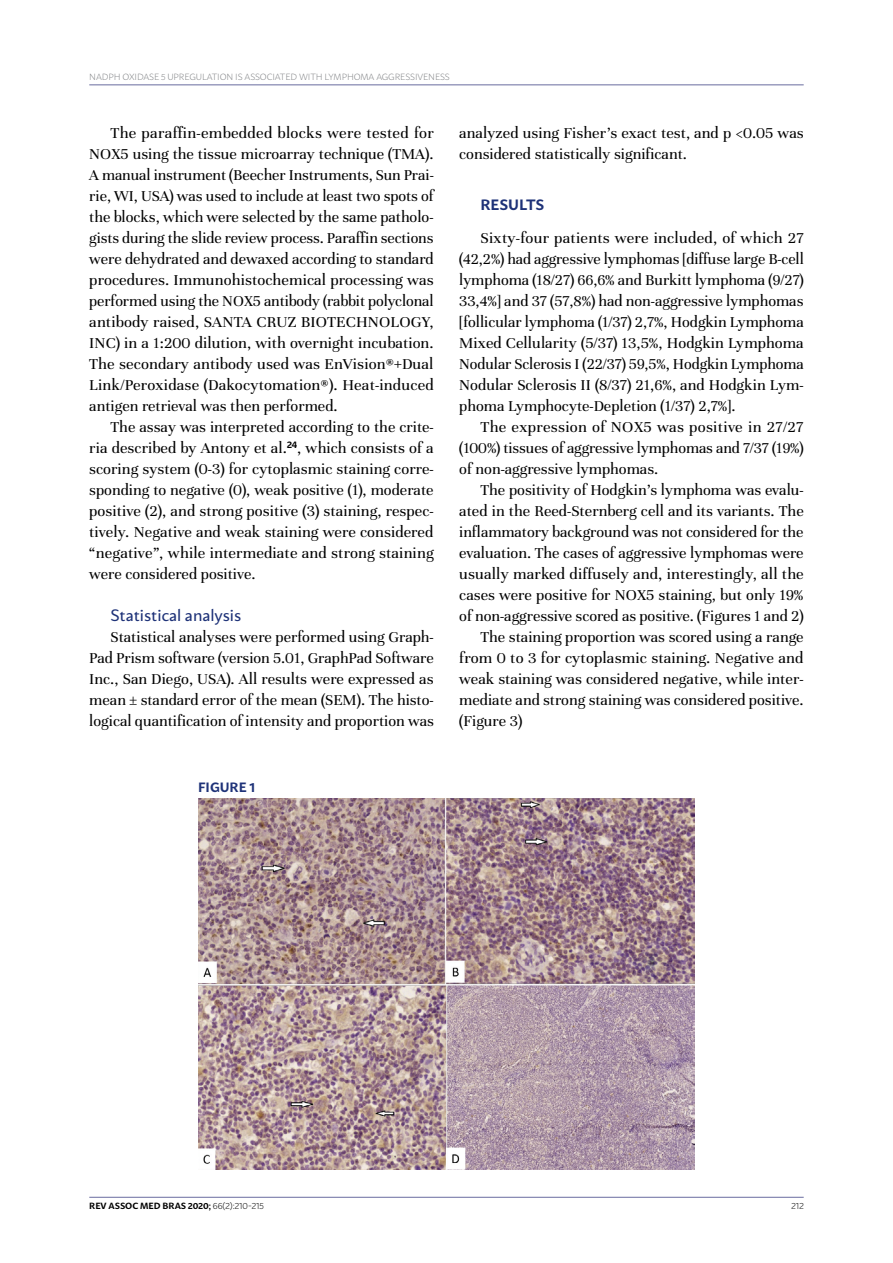
<style>
.page{position:relative;width:893px;height:1263px;background:#fff}
.page>*{position:absolute;margin:0;border:0;box-sizing:border-box;transform-origin:0 0}
.t1{font:16.5px/21px "Unna";color:#000;text-align:justify}
.t2{font:16.5px "Mato Sans";color:#1e3278}
.t3{font:600 15px "Mato Sans";color:#1e3278}
.t4{font:600 13.5px "Mato Sans";color:#1e3278}
.t5{font:200 9px "Mato Sans";letter-spacing:-.01em;color:#808285}
.t6{font:600 9px "Mato Sans";color:#000}
.t7{font:200 9px "Mato Sans";color:#000}
.s1{font-weight:200}
</style>
<div class="page">
<hr style="left:89px;top:85px;width:715px;height:1px;background:#696c9f">
<hr style="left:89px;top:1197px;width:715px;height:1px;background:#696c9f">
<img style="left:198px;top:799px;width:497px;height:370px">
<p class="t5" style="left:89px;top:68px;width:85px">NADPH OXIDASE 5 UPREGU</p>
<p class="t5" style="left:202px;top:68px;width:21px">LATION</p>
<p class="t5" style="left:235px;top:68px;width:31px">IS ASSOCIA</p>
<p class="t5" style="left:280px;top:68px;width:69px">TED WITH LYMPHO</p>
<p class="t5" style="left:360px;top:68px;width:23px">MA AGGRE</p>
<p class="t5" style="left:405px;top:68px;width:24px">SSIVENE</p>
<p class="t5" style="left:440px;top:68px;width:11px">SS</p>
<p class="t1" style="left:89px;top:122px;width:346px;text-indent:21px">The paraffin-embedded blocks were tested for NOX5 using the tissue microarray technique (TMA).<br>A manual instrument (Beecher Instruments, Sun Prai&shy;rie, WI, USA) was used to include at least two spots of the blocks, which were selected by the same patholo&shy;gists during the slide review process. Paraffin sections were dehydrated and dewaxed according to standard procedures. Immunohistochemical processing was performed using the NOX5 antibody (rabbit polyclonal antibody raised, SANTA CRUZ BIOTECHNOLOGY, INC) in a 1:200 dilution, with overnight incubation.<br>The secondary antibody used was EnVision®+Dual Link/Peroxidase (Dakocytomation®). Heat-induced antigen retrieval was then performed.</p>
<p class="t1" style="left:89px;top:416px;width:346px;text-indent:21px">The assay was interpreted according to the crite&shy;ria described by Antony et al.<sup>24</sup>, which consists of a scoring system (0-3) for cytoplasmic staining corre&shy;sponding to negative (0), weak positive (1), moderate positive (2), and strong positive (3) staining, respec&shy;tively. Negative and weak staining were considered “negative”, while intermediate and strong staining were considered positive.</p>
<p class="t2" style="left:111px;top:600px;width:132px">Statistical analysis</p>
<p class="t1" style="left:89px;top:626px;width:346px;text-indent:21px">Statistical analyses were performed using Graph-Pad Prism software (version 5.01, GraphPad Software Inc., San Diego, USA). All results were expressed as mean ± standard error of the mean (SEM). The histo&shy;logical quantification of intensity and proportion was</p>
<p class="t1" style="left:459px;top:122px;width:346px">analyzed using Fisher’s exact test, and p &lt;0.05 was considered statistically significant.</p>
<p class="t3" style="left:480px;top:191px;width:65px">RESULTS</p>
<p class="t1" style="left:459px;top:227px;width:346px;text-indent:21px">Sixty-four patients were included, of which 27 (42,2%) had aggressive lymphomas [diffuse large B-cell lymphoma (18/27) 66,6% and Burkitt lymphoma (9/27)<br>33,4%] and 37 (57,8%) had non-aggressive lymphomas [follicular lymphoma (1/37) 2,7%, Hodgkin Lymphoma Mixed Cellularity (5/37) 13,5%, Hodgkin Lymphoma Nodular Sclerosis I (22/37) 59,5%, Hodgkin Lymphoma Nodular Sclerosis II (8/37) 21,6%, and Hodgkin Lym&shy;phoma Lymphocyte-Depletion (1/37) 2,7%].</p>
<p class="t1" style="left:459px;top:416px;width:346px;text-indent:21px">The expression of NOX5 was positive in 27/27 (100%) tissues of aggressive lymphomas and 7/37 (19%) of non-aggressive lymphomas.</p>
<p class="t1" style="left:480px;top:479px;width:325px">The positivity of Hodgkin’s lymphoma was evalu-</p>
<p class="t1" style="left:459px;top:500px;width:346px">ated in the Reed-Sternberg cell and its variants. The</p>
<p class="t1" style="left:459px;top:521px;width:346px">inflammatory background was not considered for the</p>
<p class="t1" style="left:459px;top:542px;width:346px">evaluation. The cases of aggressive lymphomas were</p>
<p class="t1" style="left:459px;top:563px;width:346px">usually marked diffusely and, interestingly, all the</p>
<p class="t1" style="left:459px;top:584px;width:346px">cases were positive for NOX5 staining, but only 19%</p>
<p class="t1" style="left:459px;top:605px;width:346px">of non-aggressive scored as positive. (Figures 1 and 2)</p>
<p class="t1" style="left:480px;top:626px;width:325px">The staining proportion was scored using a range</p>
<p class="t1" style="left:459px;top:647px;width:346px">from 0 to 3 for cytoplasmic staining. Negative and</p>
<p class="t1" style="left:459px;top:668px;width:346px">weak staining was considered negative, while inter-</p>
<p class="t1" style="left:459px;top:689px;width:346px">mediate and strong staining was considered positive.</p>
<p class="t1" style="left:459px;top:710px;width:64px">(Figure 3)</p>
<p class="t4" style="left:198px;top:774px;width:58px">FIGURE 1</p>
<p class="t6" style="left:89px;top:1198px;width:176px">REV ASSOC MED BRAS 2020; <span class="s1">66(2):210-215</span></p>
<p class="t7" style="left:792px;top:1198px;width:14px">212</p>
</div>
